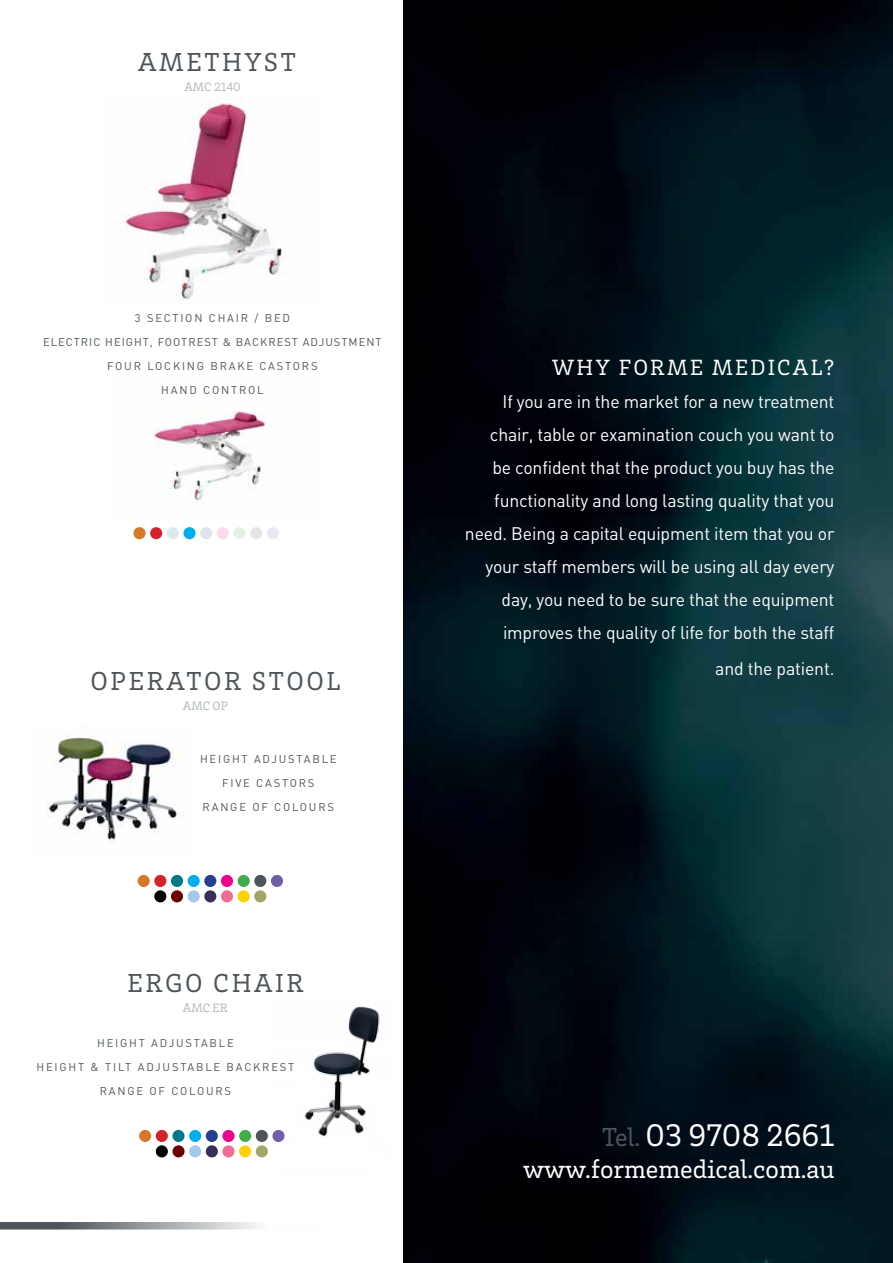
<style>
.page{position:relative;width:893px;height:1263px;background:#fff}
.page>*{position:absolute;margin:0;border:0;box-sizing:border-box;transform-origin:0 0}
.t1{font:32.1px "Brix Slab";color:#fff}
.t2{font:26.7px "Brix Slab";color:#fff}
.t3{font:26.55px "Brix Slab";letter-spacing:.1em;color:#4d555b}
.t4{font:22.5px "Brix Slab";letter-spacing:.1em;color:#fff}
.t5{font:18px/33px "DIN";letter-spacing:-.01em;color:#fff;text-align:right}
.t6{font:12.45px "Brix Slab";color:#b2babf}
.t7{font:11.1px/23.9px "DIN";letter-spacing:.16em;color:#4d555b;text-align:center}
.t8{font:11.1px/23.9px "DIN";letter-spacing:.14em;color:#4d555b;text-align:center}
.s1{font-size:26.7px;color:#4d555b}
</style>
<div class="page">
<img style="left:404px;top:0;width:489px;height:1263px">
<img style="left:122px;top:101px;width:164px;height:199px">
<img style="left:47px;top:735px;width:133px;height:109px">
<img style="left:278px;top:1006px;width:102px;height:136px">
<img style="left:153px;top:411px;width:112px;height:92px">
<div style="left:133px;top:527px;width:13px;height:12px;background:#d6782a;border-radius:50%"></div>
<div style="left:150px;top:527px;width:12px;height:12px;background:#d2232a;border-radius:50%"></div>
<div style="left:167px;top:527px;width:12px;height:12px;background:#d9eaed;border-radius:50%"></div>
<div style="left:183px;top:527px;width:13px;height:12px;background:#00aeef;border-radius:50%"></div>
<div style="left:200px;top:527px;width:12px;height:12px;background:#dee2ee;border-radius:50%"></div>
<div style="left:217px;top:527px;width:12px;height:12px;background:#fcd9ed;border-radius:50%"></div>
<div style="left:233px;top:527px;width:13px;height:12px;background:#e2f2e3;border-radius:50%"></div>
<div style="left:250px;top:527px;width:12px;height:12px;background:#e4e5e6;border-radius:50%"></div>
<div style="left:267px;top:527px;width:12px;height:12px;background:#e9e7f2;border-radius:50%"></div>
<div style="left:139px;top:1130px;width:12px;height:12px;background:#d6782a;border-radius:50%"></div>
<div style="left:156px;top:1130px;width:12px;height:12px;background:#d2232a;border-radius:50%"></div>
<div style="left:172px;top:1130px;width:13px;height:12px;background:#00788b;border-radius:50%"></div>
<div style="left:189px;top:1130px;width:12px;height:12px;background:#00aeef;border-radius:50%"></div>
<div style="left:206px;top:1130px;width:12px;height:12px;background:#25408f;border-radius:50%"></div>
<div style="left:222px;top:1130px;width:13px;height:12px;background:#ec008c;border-radius:50%"></div>
<div style="left:239px;top:1130px;width:12px;height:12px;background:#41ad49;border-radius:50%"></div>
<div style="left:256px;top:1130px;width:12px;height:12px;background:#4d555b;border-radius:50%"></div>
<div style="left:272px;top:1130px;width:13px;height:12px;background:#705ea9;border-radius:50%"></div>
<div style="left:138px;top:875px;width:12px;height:12px;background:#d6782a;border-radius:50%"></div>
<div style="left:154px;top:875px;width:12px;height:12px;background:#d2232a;border-radius:50%"></div>
<div style="left:171px;top:875px;width:12px;height:12px;background:#00788b;border-radius:50%"></div>
<div style="left:188px;top:875px;width:12px;height:12px;background:#00aeef;border-radius:50%"></div>
<div style="left:204px;top:875px;width:12px;height:12px;background:#25408f;border-radius:50%"></div>
<div style="left:221px;top:875px;width:12px;height:12px;background:#ec008c;border-radius:50%"></div>
<div style="left:238px;top:875px;width:12px;height:12px;background:#41ad49;border-radius:50%"></div>
<div style="left:254px;top:875px;width:12px;height:12px;background:#4d555b;border-radius:50%"></div>
<div style="left:271px;top:875px;width:12px;height:12px;background:#705ea9;border-radius:50%"></div>
<div style="left:156px;top:1145px;width:12px;height:12px;background:#000;border-radius:50%"></div>
<div style="left:154px;top:890px;width:12px;height:12px;background:#000;border-radius:50%"></div>
<div style="left:172px;top:1145px;width:13px;height:12px;background:#6e0000;border-radius:50%"></div>
<div style="left:171px;top:890px;width:12px;height:12px;background:#6e0000;border-radius:50%"></div>
<div style="left:189px;top:1145px;width:12px;height:12px;background:#a0c9ec;border-radius:50%"></div>
<div style="left:188px;top:890px;width:12px;height:12px;background:#a0c9ec;border-radius:50%"></div>
<div style="left:206px;top:1145px;width:12px;height:12px;background:#392e5d;border-radius:50%"></div>
<div style="left:204px;top:890px;width:12px;height:12px;background:#392e5d;border-radius:50%"></div>
<div style="left:222px;top:1145px;width:13px;height:12px;background:#f16d94;border-radius:50%"></div>
<div style="left:221px;top:890px;width:12px;height:12px;background:#f16d94;border-radius:50%"></div>
<div style="left:239px;top:1145px;width:12px;height:12px;background:#ffd100;border-radius:50%"></div>
<div style="left:238px;top:890px;width:12px;height:12px;background:#ffd100;border-radius:50%"></div>
<div style="left:256px;top:1145px;width:12px;height:12px;background:#a1a568;border-radius:50%"></div>
<div style="left:254px;top:890px;width:12px;height:12px;background:#a1a568;border-radius:50%"></div>
<svg style="left:0;top:1222px;width:257px;height:7px;background:#8d9296"></svg>
<h3 class="t3" style="left:138px;top:45px;width:159px">AMETHYST</h3>
<p class="t6" style="left:184px;top:79px;width:58px">AMC 2140</p>
<p class="t8" style="left:43px;top:306px;width:340px">3 SECTION CHAIR / BED<br>ELECTRIC HEIGHT, FOOTREST &amp; BACKREST ADJUSTMENT<br>FOUR LOCKING BRAKE CASTORS<br>HAND CONTROL</p>
<h3 class="t3" style="left:91px;top:664px;width:251px">OPERATOR STOOL</h3>
<p class="t6" style="left:183px;top:698px;width:47px">AMC OP</p>
<p class="t7" style="left:200px;top:747px;width:138px">HEIGHT ADJUSTABLE<br>FIVE CASTORS<br>RANGE OF COLOURS</p>
<h3 class="t3" style="left:127px;top:965px;width:178px">ERGO CHAIR</h3>
<p class="t6" style="left:183px;top:999px;width:46px">AMC ER</p>
<p class="t7" style="left:37px;top:1031px;width:259px">HEIGHT ADJUSTABLE<br>HEIGHT &amp; TILT ADJUSTABLE BACKREST<br>RANGE OF COLOURS</p>
<p class="t4" style="left:552px;top:353px;width:284px">WHY FORME MEDICAL?</p>
<p class="t5" style="left:465px;top:384px;width:371px">If you are in the market for a new treatment chair, table or examination couch you want to<br>be confident that the product you buy has the functionality and long lasting quality that you need. Being a capital equipment item that you or your staff members will be using all day every day, you need to be sure that the equipment improves the quality of life for both the staff</p>
<p class="t5" style="left:715px;top:651px;width:121px">and the patient.</p>
<h1 class="t1" style="left:602px;top:1114px;width:234px"><span class="s1">Tel.</span> 03 9708 2661</h1>
<h2 class="t2" style="left:523px;top:1152px;width:313px">www.formemedical.com.au</h2>
</div>
